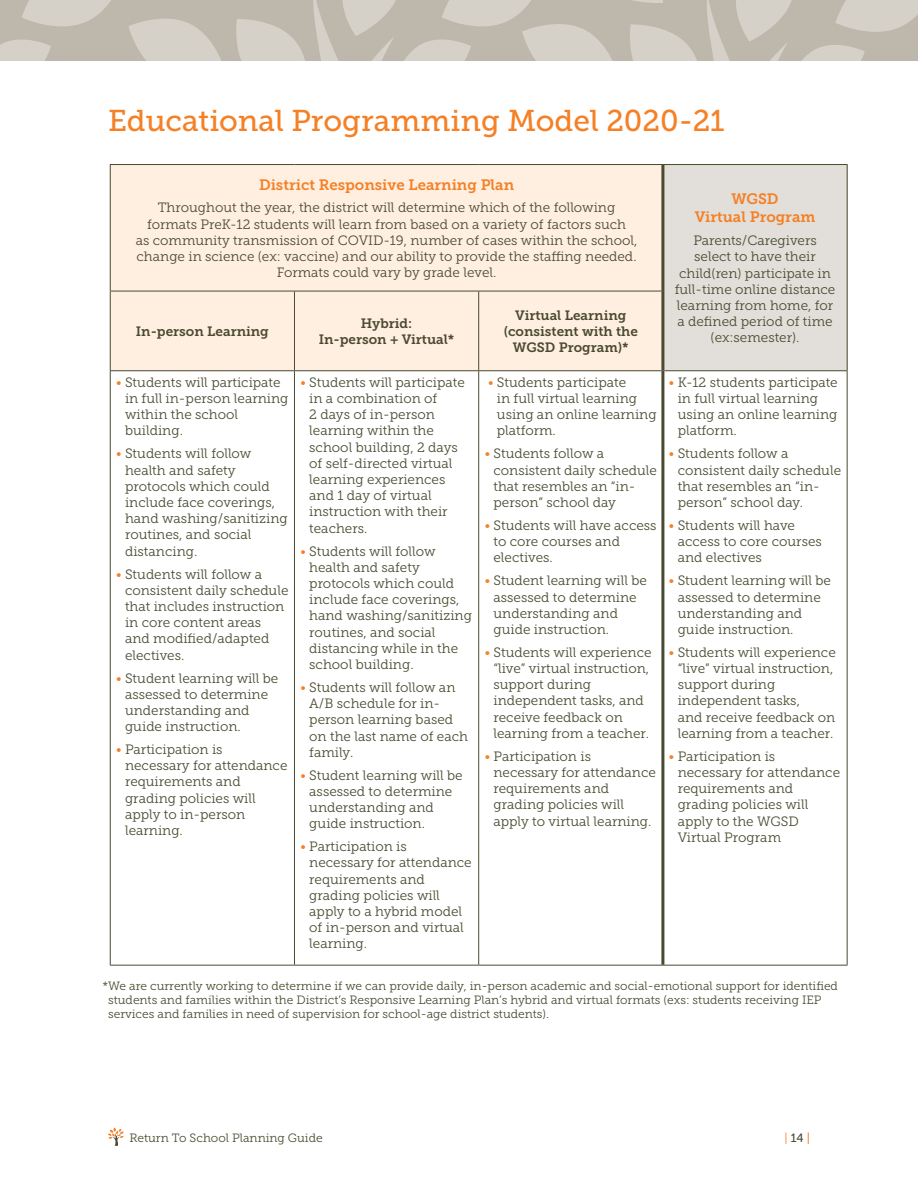
<style>
.page{position:relative;width:918px;height:1188px;background:#fff}
.page>*{position:absolute;margin:0;border:0;box-sizing:border-box;transform-origin:0 0}
.t1{font:30px "Museo Slab 500";color:#f58025}
.t2{font:15px/18px "Museo Slab 700";color:#f58025;text-align:center}
.t3{font:13.5px/16.2px "Museo Slab 300";color:#4a4a30}
.t4{font:13.5px/16.2px "Museo Slab 700";color:#4a4a30;text-align:center}
.t5{font:12px/14.4px "Museo Slab 300";color:#4a4a30}
.t6{font:12px "Museo Slab 500";color:#4a4a30}
.s1{color:#f58025}
.s2{font-family:"Museo Slab 300";color:#f58025}
</style>
<div class="page">
<svg style="left:833px;top:0;width:85px;height:61px;background:#c9c4ba"></svg>
<svg style="left:707px;top:0;width:126px;height:61px;background:#c5bfb4"></svg>
<svg style="left:439px;top:0;width:268px;height:61px;background:#c7c1b7"></svg>
<svg style="left:313px;top:0;width:126px;height:61px;background:#c5bfb4"></svg>
<svg style="left:0;top:0;width:313px;height:360px"></svg>
<svg style="left:108px;top:1128px;width:16px;height:18px"></svg>
<div style="left:111px;top:165px;width:550px;height:205px;background:#ffefe1"></div>
<div style="left:663px;top:165px;width:184px;height:206px;background:#e2ded9"></div>
<hr style="left:110px;top:164px;width:184px;height:1px;background:#4a4a30">
<hr style="left:110px;top:165px;width:1px;height:126px;background:#4a4a30">
<hr style="left:294px;top:164px;width:185px;height:1px;background:#4a4a30">
<hr style="left:479px;top:164px;width:184px;height:1px;background:#4a4a30">
<hr style="left:110px;top:291px;width:184px;height:1px;background:#4a4a30">
<hr style="left:110px;top:291px;width:1px;height:79px;background:#4a4a30">
<hr style="left:294px;top:291px;width:185px;height:1px;background:#4a4a30">
<hr style="left:294px;top:291px;width:1px;height:79px;background:#4a4a30">
<hr style="left:479px;top:291px;width:182px;height:1px;background:#4a4a30">
<hr style="left:478px;top:291px;width:1px;height:79px;background:#4a4a30">
<hr style="left:110px;top:370px;width:184px;height:1px;background:#4a4a30">
<hr style="left:110px;top:371px;width:1px;height:594px;background:#4a4a30">
<hr style="left:294px;top:370px;width:185px;height:1px;background:#4a4a30">
<hr style="left:294px;top:371px;width:1px;height:594px;background:#4a4a30">
<hr style="left:479px;top:370px;width:182px;height:1px;background:#4a4a30">
<hr style="left:478px;top:371px;width:1px;height:594px;background:#4a4a30">
<hr style="left:110px;top:965px;width:184px;height:1px;background:#4a4a30">
<hr style="left:294px;top:965px;width:185px;height:1px;background:#4a4a30">
<hr style="left:479px;top:965px;width:184px;height:1px;background:#4a4a30">
<hr style="left:663px;top:164px;width:185px;height:1px;background:#4a4a30">
<hr style="left:847px;top:165px;width:1px;height:126px;background:#4a4a30">
<hr style="left:847px;top:291px;width:1px;height:79px;background:#4a4a30">
<hr style="left:664px;top:370px;width:184px;height:1px;background:#4a4a30">
<hr style="left:847px;top:371px;width:1px;height:594px;background:#4a4a30">
<hr style="left:663px;top:965px;width:185px;height:1px;background:#4a4a30">
<hr style="left:661px;top:165px;width:3px;height:126px;background:#4a4a30">
<hr style="left:661px;top:291px;width:3px;height:80px;background:#4a4a30">
<hr style="left:661px;top:371px;width:3px;height:594px;background:#4a4a30">
<h1 class="t1" style="left:108px;top:103px;width:618px">Educational Programming Model 2020-21</h1>
<p class="t2" style="left:259px;top:175px;width:257px">District Responsive Learning Plan</p>
<p class="t3" style="left:136px;top:200px;width:503px;text-align:center">Throughout the year, the district will determine which of the following formats PreK-12 students will learn from based on a variety of factors such<br>as community transmission of COVID-19, number of cases within the school, change in science (ex: vaccine) and our ability to provide the staffing needed.<br>Formats could vary by grade level.</p>
<p class="t2" style="left:695px;top:190px;width:122px">WGSD<br>Virtual Program</p>
<p class="t3" style="left:675px;top:232px;width:162px;text-align:center">Parents/Caregivers select to have their child(ren) participate in full-time online distance learning from home, for a defined period of time (ex:semester).</p>
<p class="t4" style="left:136px;top:323px;width:134px">In-person Learning</p>
<p class="t4" style="left:319px;top:315px;width:137px">Hybrid:<br>In-person + Virtual*</p>
<p class="t4" style="left:504px;top:307px;width:136px">Virtual Learning (consistent with the<br>WGSD Program)*</p>
<p class="t3" style="left:125px;top:374px;width:165px;text-indent:-9px"><span class="s1">•</span> Students will participate in full in-person learning within the school building.</p>
<p class="t3" style="left:125px;top:446px;width:164px;text-indent:-9px"><span class="s1">•</span> Students will follow health and safety protocols which could include face coverings, hand washing/sanitizing routines, and social distancing.</p>
<p class="t3" style="left:125px;top:566px;width:165px;text-indent:-9px"><span class="s1">•</span> Students will follow a consistent daily schedule that includes instruction in core content areas and modified/adapted electives.</p>
<p class="t3" style="left:125px;top:670px;width:155px;text-indent:-9px"><span class="s1">•</span> Student learning will be assessed to determine understanding and guide instruction.</p>
<p class="t3" style="left:125px;top:741px;width:164px;text-indent:-9px"><span class="s1">•</span> Participation is necessary for attendance requirements and grading policies will apply to in-person learning.</p>
<p class="t3" style="left:309px;top:374px;width:157px;text-indent:-9px"><span class="s1">•</span> Students will participate in a combination of<br>2 days of in-person learning within the school building, 2 days of self-directed virtual learning experiences and 1 day of virtual instruction with their teachers.</p>
<p class="t3" style="left:309px;top:543px;width:164px;text-indent:-9px"><span class="s1">•</span> Students will follow health and safety protocols which could include face coverings, hand washing/sanitizing routines, and social distancing while in the school building.</p>
<p class="t3" style="left:309px;top:679px;width:160px;text-indent:-9px"><span class="s1">•</span> Students will follow an<br>A/B schedule for in&shy;person learning based on the last name of each family.</p>
<p class="t3" style="left:309px;top:767px;width:155px;text-indent:-9px"><span class="s1">•</span> Student learning will be assessed to determine understanding and guide instruction.</p>
<p class="t3" style="left:309px;top:839px;width:164px;text-indent:-9px"><span class="s1">•</span> Participation is necessary for attendance requirements and grading policies will apply to a hybrid model of in-person and virtual learning.</p>
<p class="t3" style="left:497px;top:374px;width:161px;text-indent:-9px"><span class="s1">•</span> Students participate<br>in full virtual learning using an online learning platform.</p>
<p class="t3" style="left:494px;top:446px;width:165px;text-indent:-9px"><span class="s1">•</span> Students follow a consistent daily schedule that resembles an “in&shy;person” school day</p>
<p class="t3" style="left:494px;top:517px;width:165px;text-indent:-9px"><span class="s1">•</span> Students will have access to core courses and electives.</p>
<p class="t3" style="left:494px;top:573px;width:155px;text-indent:-9px"><span class="s1">•</span> Student learning will be assessed to determine understanding and guide instruction.</p>
<p class="t3" style="left:494px;top:644px;width:160px;text-indent:-9px"><span class="s1">•</span> Students will experience “live” virtual instruction, support during independent tasks, and receive feedback on learning from a teacher.</p>
<p class="t3" style="left:494px;top:748px;width:164px;text-indent:-9px"><span class="s1">•</span> Participation is necessary for attendance requirements and grading policies will apply to virtual learning.</p>
<p class="t3" style="left:678px;top:374px;width:162px;text-indent:-9px"><span class="s1">•</span> K-12 students participate in full virtual learning using an online learning platform.</p>
<p class="t3" style="left:678px;top:446px;width:165px;text-indent:-9px"><span class="s1">•</span> Students follow a consistent daily schedule that resembles an “in&shy;person” school day.</p>
<p class="t3" style="left:678px;top:517px;width:146px;text-indent:-9px"><span class="s1">•</span> Students will have access to core courses and electives</p>
<p class="t3" style="left:678px;top:573px;width:155px;text-indent:-9px"><span class="s1">•</span> Student learning will be assessed to determine understanding and guide instruction.</p>
<p class="t3" style="left:678px;top:644px;width:160px;text-indent:-9px"><span class="s1">•</span> Students will experience “live” virtual instruction, support during independent tasks,<br>and receive feedback on learning from a teacher.</p>
<p class="t3" style="left:678px;top:748px;width:164px;text-indent:-9px"><span class="s1">•</span> Participation is necessary for attendance requirements and grading policies will apply to the WGSD<br>Virtual Program</p>
<p class="t5" style="left:108px;top:978px;width:731px;text-indent:-6px">*We are currently working to determine if we can provide daily, in-person academic and social-emotional support for identified students and families within the District’s Responsive Learning Plan’s hybrid and virtual formats (exs: students receiving IEP services and families in need of supervision for school-age district students).</p>
<p class="t5" style="left:129px;top:1131px;width:195px">Return To School Planning Guide</p>
<p class="t6" style="left:785px;top:1132px;width:27px"><span class="s2">|</span> 14 <span class="s1">|</span></p>
</div>
